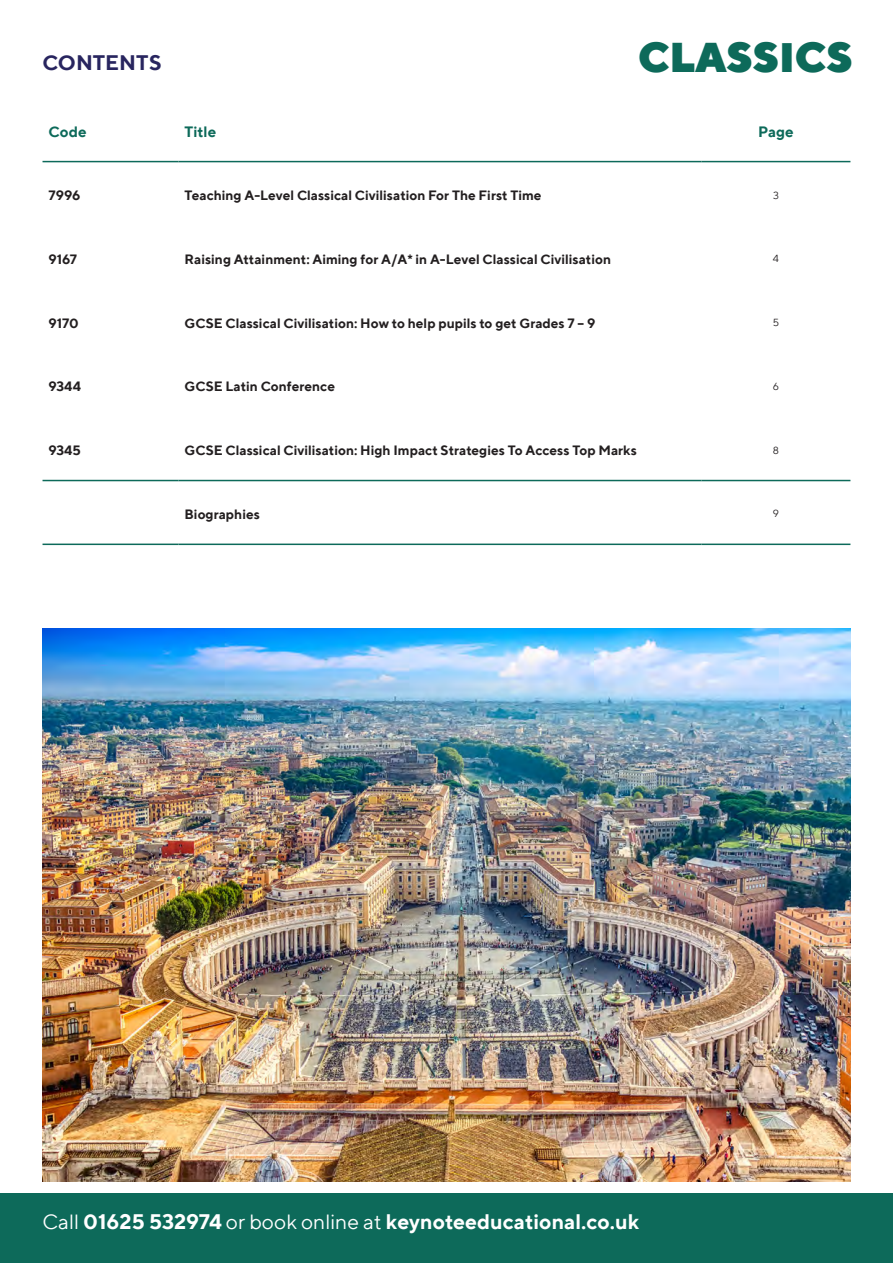
<style>
.page{position:relative;width:893px;height:1263px;background:#fff}
.page>*{position:absolute;margin:0;border:0;box-sizing:border-box;transform-origin:0 0}
.t1{font:900 42px "TT Norms";color:#0d6a5a}
.t2{font:700 21px "TT Norms";color:#fff}
.t3{font:700 21px "TT Norms";color:#28255f}
.t4{font:700 15px "TT Norms";color:#0d6a5a}
.t5{font:700 13.5px "TT Norms";color:#231f20}
.t6{font:10.5px "TT Norms";color:#231f20}
.s1{font-weight:400}
</style>
<div class="page">
<div style="left:0;top:1193px;width:893px;height:70px;background:#0d6a5a"></div>
<hr style="left:43px;top:161px;width:136px;height:1px;background:#0d6a5a">
<hr style="left:179px;top:161px;width:523px;height:1px;background:#0d6a5a">
<hr style="left:702px;top:161px;width:148px;height:1px;background:#0d6a5a">
<hr style="left:43px;top:480px;width:136px;height:1px;background:#0d6a5a">
<hr style="left:43px;top:544px;width:136px;height:1px;background:#0d6a5a">
<hr style="left:179px;top:480px;width:523px;height:1px;background:#0d6a5a">
<hr style="left:179px;top:544px;width:523px;height:1px;background:#0d6a5a">
<hr style="left:702px;top:480px;width:148px;height:1px;background:#0d6a5a">
<hr style="left:702px;top:544px;width:148px;height:1px;background:#0d6a5a">
<img style="left:43px;top:628px;width:807px;height:553px">
<p class="t3" style="left:43px;top:50px;width:121px">CONTENTS</p>
<p class="t1" style="left:638px;top:30px;width:216px">CLASSICS</p>
<p class="t4" style="left:49px;top:122px;width:40px">Code</p>
<p class="t4" style="left:185px;top:122px;width:33px">Title</p>
<p class="t4" style="left:758px;top:122px;width:37px">Page</p>
<p class="t5" style="left:49px;top:187px;width:33px">7996</p>
<p class="t5" style="left:185px;top:187px;width:358px">Teaching A-Level Classical Civilisation For The First Time</p>
<p class="t6" style="left:773px;top:188px;width:7px">3</p>
<p class="t5" style="left:49px;top:250px;width:30px">9167</p>
<p class="t5" style="left:185px;top:250px;width:428px">Raising Attainment: Aiming for A/A* in A-Level Classical Civilisation</p>
<p class="t6" style="left:773px;top:252px;width:8px">4</p>
<p class="t5" style="left:49px;top:314px;width:32px">9170</p>
<p class="t5" style="left:185px;top:314px;width:412px">GCSE Classical Civilisation: How to help pupils to get Grades 7 – 9</p>
<p class="t6" style="left:773px;top:316px;width:8px">5</p>
<p class="t5" style="left:49px;top:378px;width:34px">9344</p>
<p class="t5" style="left:185px;top:378px;width:152px">GCSE Latin Conference</p>
<p class="t6" style="left:773px;top:380px;width:8px">6</p>
<p class="t5" style="left:49px;top:442px;width:34px">9345</p>
<p class="t5" style="left:185px;top:442px;width:454px">GCSE Classical Civilisation: High Impact Strategies To Access Top Marks</p>
<p class="t6" style="left:773px;top:443px;width:8px">8</p>
<p class="t5" style="left:185px;top:506px;width:77px">Biographies</p>
<p class="t6" style="left:773px;top:507px;width:8px">9</p>
<p class="t2" style="left:43px;top:1208px;width:598px"><span class="s1">Call</span> 01625 532974 <span class="s1">or book online at</span> keynoteeducational.co.uk</p>
</div>
